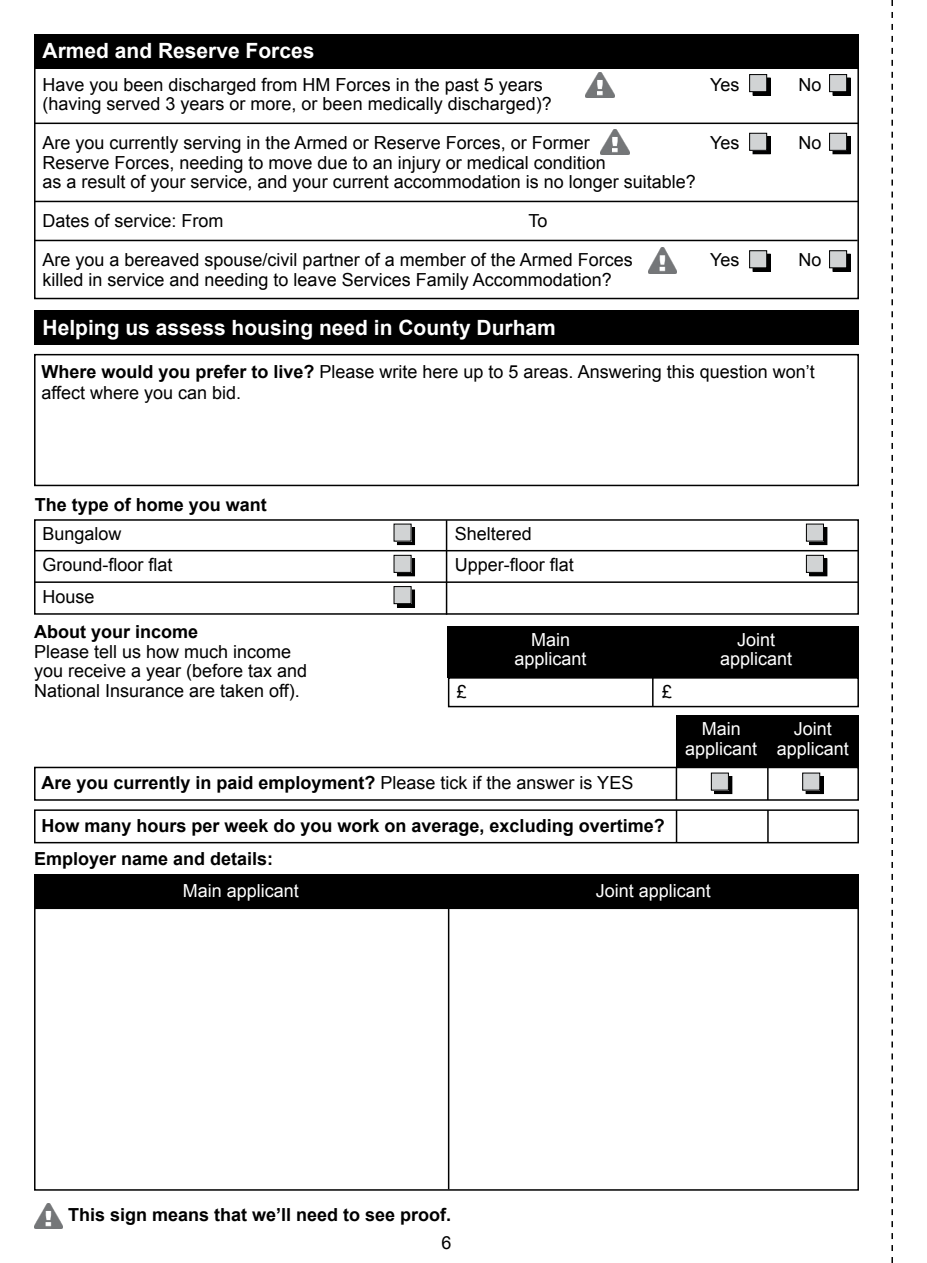
<style>
.page{position:relative;width:927px;height:1263px;background:#fff}
.page>*{position:absolute;margin:0;border:0;box-sizing:border-box;transform-origin:0 0}
.t1{font:700 21px "Arial";color:#fff}
.t2{font:18px/31.5px "Arial";color:#000}
.t3{font:700 18px "Arial";color:#000}
.t4{font:18px/19.5px "Arial";color:#fff;text-align:center}
.s1{font-weight:700}
.s2{font-weight:400}
</style>
<div class="page">
<svg style="left:891px;top:0;width:2px;height:1263px"></svg>
<div style="left:34px;top:354px;width:825px;height:132px;border:2px solid #000"></div>
<div style="left:34px;top:310px;width:825px;height:34px;background:#000"></div>
<div style="left:34px;top:519px;width:825px;height:96px;border:2px solid #000"></div>
<svg style="left:399px;top:529px;width:14px;height:14px"></svg>
<div style="left:397px;top:527px;width:18px;height:18px;border:1px solid #000"></div>
<div style="left:394px;top:524px;width:17px;height:17px;background:#d1d3d4"></div>
<svg style="left:399px;top:560px;width:14px;height:14px"></svg>
<div style="left:397px;top:558px;width:18px;height:18px;border:1px solid #000"></div>
<div style="left:394px;top:555px;width:17px;height:17px;background:#d1d3d4"></div>
<div style="left:394px;top:555px;width:17px;height:18px;border:1px solid #000"></div>
<svg style="left:399px;top:592px;width:14px;height:13px"></svg>
<div style="left:397px;top:590px;width:18px;height:17px;border:1px solid #000"></div>
<div style="left:394px;top:587px;width:17px;height:17px;background:#d1d3d4"></div>
<div style="left:394px;top:586px;width:17px;height:18px;border:1px solid #000"></div>
<hr style="left:35px;top:550px;width:823px;height:1px;background:#000">
<hr style="left:35px;top:581px;width:823px;height:2px;background:#000">
<svg style="left:811px;top:529px;width:14px;height:14px"></svg>
<div style="left:809px;top:527px;width:18px;height:18px;border:1px solid #000"></div>
<div style="left:806px;top:524px;width:17px;height:17px;background:#d1d3d4"></div>
<div style="left:806px;top:524px;width:18px;height:17px;border:1px solid #000"></div>
<div style="left:810px;top:559px;width:17px;height:17px;background:#000"></div>
<div style="left:806px;top:555px;width:17px;height:17px;background:#d1d3d4"></div>
<div style="left:806px;top:555px;width:18px;height:18px;border:1px solid #000"></div>
<hr style="left:446px;top:520px;width:1px;height:95px;background:#000">
<img style="left:34px;top:1203px;width:29px;height:26px">
<img style="left:586px;top:72px;width:28px;height:26px">
<div style="left:34px;top:34px;width:825px;height:34px;background:#000"></div>
<div style="left:833px;top:78px;width:17px;height:17px;background:#000"></div>
<div style="left:830px;top:75px;width:17px;height:17px;background:#d1d3d4"></div>
<div style="left:829px;top:74px;width:18px;height:18px;border:1px solid #000"></div>
<div style="left:833px;top:137px;width:17px;height:17px;background:#000"></div>
<div style="left:830px;top:133px;width:17px;height:17px;background:#d1d3d4"></div>
<div style="left:829px;top:133px;width:18px;height:18px;border:1px solid #000"></div>
<div style="left:833px;top:254px;width:17px;height:17px;background:#000"></div>
<div style="left:833px;top:254px;width:17px;height:18px;border:1px solid #000"></div>
<div style="left:830px;top:251px;width:17px;height:17px;background:#d1d3d4"></div>
<div style="left:829px;top:250px;width:18px;height:18px;border:1px solid #000"></div>
<div style="left:753px;top:78px;width:17px;height:17px;background:#000"></div>
<div style="left:750px;top:75px;width:17px;height:17px;background:#d1d3d4"></div>
<div style="left:749px;top:74px;width:18px;height:18px;border:1px solid #000"></div>
<div style="left:753px;top:137px;width:17px;height:17px;background:#000"></div>
<div style="left:750px;top:133px;width:17px;height:17px;background:#d1d3d4"></div>
<div style="left:749px;top:133px;width:18px;height:18px;border:1px solid #000"></div>
<div style="left:753px;top:254px;width:17px;height:17px;background:#000"></div>
<div style="left:753px;top:254px;width:17px;height:18px;border:1px solid #000"></div>
<div style="left:750px;top:251px;width:17px;height:17px;background:#d1d3d4"></div>
<div style="left:749px;top:250px;width:18px;height:18px;border:1px solid #000"></div>
<div style="left:34px;top:67px;width:825px;height:232px;border:2px solid #000"></div>
<hr style="left:35px;top:123px;width:824px;height:1px;background:#000">
<hr style="left:35px;top:201px;width:823px;height:1px;background:#000">
<hr style="left:35px;top:240px;width:823px;height:1px;background:#000">
<img style="left:601px;top:129px;width:28px;height:26px">
<img style="left:648px;top:248px;width:29px;height:25px">
<div style="left:448px;top:677px;width:411px;height:30px;border:2px solid #000"></div>
<div style="left:448px;top:626px;width:411px;height:51px;background:#000"></div>
<hr style="left:652px;top:677px;width:2px;height:29px;background:#000">
<div style="left:34px;top:767px;width:825px;height:34px;border:2px solid #000"></div>
<svg style="left:716px;top:778px;width:14px;height:14px"></svg>
<div style="left:714px;top:776px;width:18px;height:18px;border:1px solid #000"></div>
<div style="left:711px;top:773px;width:17px;height:17px;background:#d1d3d4"></div>
<div style="left:711px;top:773px;width:18px;height:17px;border:1px solid #000"></div>
<svg style="left:808px;top:778px;width:14px;height:14px"></svg>
<div style="left:806px;top:776px;width:18px;height:18px;border:1px solid #000"></div>
<div style="left:803px;top:773px;width:17px;height:17px;background:#d1d3d4"></div>
<div style="left:802px;top:773px;width:18px;height:17px;border:1px solid #000"></div>
<hr style="left:676px;top:767px;width:1px;height:33px;background:#000">
<hr style="left:767px;top:767px;width:2px;height:33px;background:#000">
<div style="left:34px;top:809px;width:825px;height:34px;border:2px solid #000"></div>
<hr style="left:676px;top:810px;width:1px;height:33px;background:#000">
<hr style="left:767px;top:810px;width:2px;height:33px;background:#000">
<div style="left:34px;top:875px;width:825px;height:34px;background:#000"></div>
<div style="left:34px;top:907px;width:825px;height:284px;border:2px solid #000"></div>
<hr style="left:448px;top:907px;width:1px;height:282px;background:#000">
<div style="left:676px;top:716px;width:183px;height:51px;background:#000"></div>
<p class="t1" style="left:43px;top:37px;width:273px">Armed and Reserve Forces</p>
<p class="t2" style="left:43px;top:69px;width:502px">Have you been discharged from HM Forces in the past 5 years</p>
<p class="t2" style="left:710px;top:69px;width:31px">Yes</p>
<p class="t2" style="left:799px;top:69px;width:25px">No</p>
<p class="t2" style="left:43px;top:85px;width:549px;line-height:39px">(having served 3 years or more, or been medically discharged)?<br>Are you currently serving in the Armed or Reserve Forces, or Former</p>
<p class="t2" style="left:710px;top:127px;width:31px">Yes</p>
<p class="t2" style="left:799px;top:127px;width:25px">No</p>
<p class="t2" style="left:43px;top:153px;width:655px;line-height:19.5px">Reserve Forces, needing to move due to an injury or medical condition<br>as a result of your service, and your current accommodation is no longer suitable?</p>
<p class="t2" style="left:43px;top:205px;width:183px">Dates of service: From</p>
<p class="t2" style="left:43px;top:202px;width:592px;line-height:39px;text-indent:486px">To<br>Are you a bereaved spouse/civil partner of a member of the Armed Forces</p>
<p class="t2" style="left:43px;top:264px;width:571px">killed in service and needing to leave Services Family Accommodation?</p>
<p class="t2" style="left:710px;top:244px;width:31px">Yes</p>
<p class="t2" style="left:799px;top:244px;width:25px">No</p>
<p class="t1" style="left:43px;top:313px;width:515px">Helping us assess housing need in County Durham</p>
<p class="t2" style="left:41px;top:361px;width:775px;line-height:21px"><span class="s1">Where would you prefer to live?</span> Please write here up to 5 areas. Answering this question won’t affect where you can bid.</p>
<p class="t3" style="left:35px;top:492px;width:234px">The type of home you want</p>
<p class="t2" style="left:43px;top:518px;width:132px">Bungalow<br>Ground-floor flat<br>House</p>
<p class="t2" style="left:455px;top:518px;width:121px">Sheltered<br>Upper-floor flat</p>
<p class="t3" style="left:34px;top:620px;width:166px">About your income</p>
<p class="t2" style="left:34px;top:642px;width:275px;line-height:19.5px">Please tell us how much income you receive a year (before tax and<br>National Insurance are taken off).</p>
<p class="t4" style="left:515px;top:630px;width:74px">Main applicant</p>
<p class="t4" style="left:720px;top:630px;width:74px">Joint applicant</p>
<p class="t2" style="left:457px;top:676px;width:12px">£</p>
<p class="t2" style="left:662px;top:676px;width:12px">£</p>
<p class="t4" style="left:685px;top:719px;width:74px">Main applicant</p>
<p class="t4" style="left:777px;top:719px;width:74px">Joint applicant</p>
<p class="t3" style="left:41px;top:771px;width:593px">Are you currently in paid employment? <span class="s2">Please tick if the answer is YES</span></p>
<p class="t3" style="left:41px;top:813px;width:625px">How many hours per week do you work on average, excluding overtime?</p>
<p class="t3" style="left:34px;top:847px;width:241px">Employer name and details:</p>
<p class="t4" style="left:183px;top:881px;width:118px">Main applicant</p>
<p class="t4" style="left:596px;top:881px;width:117px">Joint applicant</p>
<p class="t3" style="left:68px;top:1202px;width:385px">This sign means that we’ll need to see proof.</p>
<p class="t2" style="left:441px;top:1227px;width:12px">6</p>
</div>
